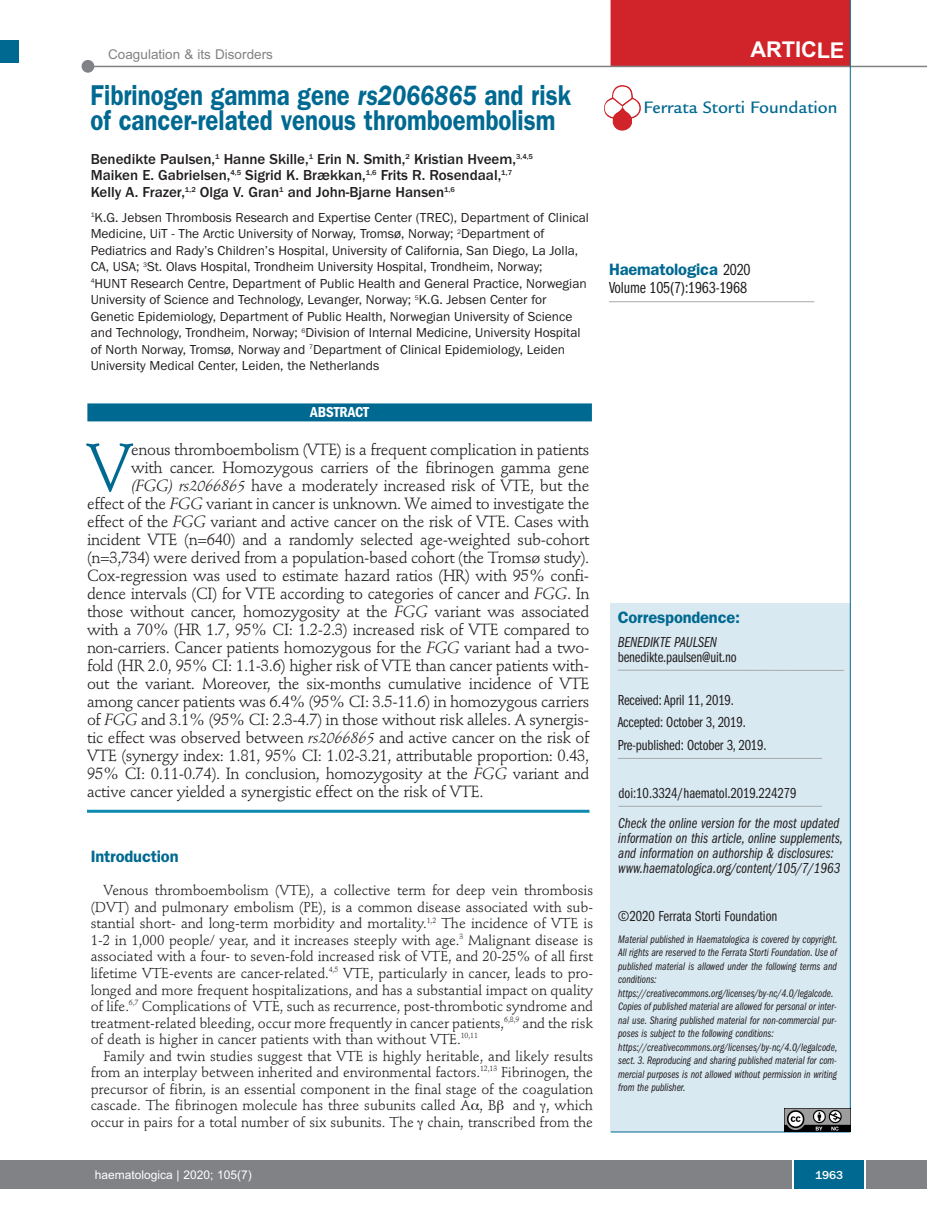
<style>
.page{position:relative;width:927px;height:1225px;background:#fff}
.page>*{position:absolute;margin:0;border:0;box-sizing:border-box;transform-origin:0 0}
.t1{font:66.45px "Stempel Schneidler";color:#006991}
.t2{font:600 28.8px/25.5px "Franklin Gothic";color:#006991;scale:.83 1}
.t3{font:700 21.75px "Arial";letter-spacing:-.01em;color:#fff}
.t4{font:500 18px "Legacy Sans";color:#006991}
.t5{font:600 16.5px "Franklin Gothic";letter-spacing:-.01em;color:#006991}
.t6{font:16.5px "Franklin Gothic Book Cmpr";letter-spacing:-.01em;color:#231f20}
.t7{font:16.05px "Stempel Schneidler";letter-spacing:-.02em;color:#231f20}
.t8{font:15px/15px "Franklin Gothic Book Cmpr Ital";color:#231f20}
.t9{font:500 15px/16.5px "Franklin Gothic";color:#231f20}
.t10{font:15px/22.5px "Franklin Gothic Book Cmpr";letter-spacing:-.01em;color:#231f20}
.t11{font:600 condensed 15px "Franklin Gothic";letter-spacing:-.005em;color:#fff}
.t12{font:14.25px/16.5px "Stempel Schneidler";letter-spacing:-.005em;color:#231f20;text-align:justify}
.t13{font:13.5px/16.5px "Franklin Gothic";color:#231f20}
.t14{font:13.5px "Arial";color:#808285}
.t15{font:12px "Arial";color:#fff}
.t16{font:500 12px "Franklin Gothic";color:#fff}
.t17{font:11.25px/13.5px "Franklin Gothic Book Cmpr Ital";color:#231f20}
.s1{font-style:italic}
.s2{font-family:"Franklin Gothic Book Cmpr";font-weight:400;color:#231f20}
</style>
<div class="page">
<div style="left:18px;top:1160px;width:909px;height:28px;background:#808285"></div>
<div style="left:794px;top:1160px;width:70px;height:28px;background:#006991"></div>
<hr style="left:792px;top:1160px;width:2px;height:28px;background:#fff">
<hr style="left:864px;top:1160px;width:2px;height:28px;background:#fff">
<div style="left:611px;top:603px;width:239px;height:529px;background:#d9e9f1"></div>
<hr style="left:618px;top:758px;width:204px;height:1px;background:#a8a9ad">
<hr style="left:618px;top:670px;width:226px;height:1px;background:#a8a9ad">
<hr style="left:611px;top:1131px;width:239px;height:1px;background:#006991">
<hr style="left:609px;top:301px;width:205px;height:1px;background:#a8a9ad">
<div style="left:611px;top:0;width:239px;height:67px;background:#d1232a"></div>
<hr style="left:87px;top:66px;width:840px;height:1px;background:#808285">
<div style="left:82px;top:60px;width:12px;height:13px;background:#808285;border-radius:50%"></div>
<hr style="left:618px;top:806px;width:204px;height:1px;background:#a8a9ad">
<hr style="left:850px;top:0;width:1px;height:1131px;background:#006991">
<img style="left:785px;top:1108px;width:65px;height:23px">
<img style="left:604px;top:85px;width:37px;height:46px">
<div style="left:0;top:40px;width:19px;height:22px;background:#006991"></div>
<div style="left:0;top:1160px;width:18px;height:28px;background:#808285"></div>
<hr style="left:87px;top:809px;width:502px;height:3px;background:#0d8aaf">
<div style="left:87px;top:403px;width:505px;height:18px;background:#006991"></div>
<p class="t14" style="left:108px;top:47px;width:166px">Coagulation &amp; its Disorders</p>
<h3 class="t3" style="left:751px;top:37px;width:95px">ARTICLE</h3>
<h2 class="t2" style="left:91px;top:85px;width:580px">Fibrinogen gamma gene <span class="s1">rs2066865</span> and risk of cancer-related venous thromboembolism</h2>
<p class="t9" style="left:91px;top:150px;width:444px">Benedikte Paulsen,<sup>1</sup> Hanne Skille,<sup>1</sup> Erin N. Smith,<sup>2</sup> Kristian Hveem,<sup>3,4,5<br></sup>Maiken E. Gabrielsen,<sup>4,5</sup> Sigrid K. Brækkan,<sup>1,6</sup> Frits R. Rosendaal,<sup>1,7<br></sup>Kelly A. Frazer,<sup>1,2</sup> Olga V. Gran<sup>1</sup> and John-Bjarne Hansen<sup>1,6</sup></p>
<p class="t13" style="left:91px;top:209px;width:500px"><sup>1</sup>K.G. Jebsen Thrombosis Research and Expertise Center (TREC), Department of Clinical Medicine, UiT - The Arctic University of Norway, Tromsø, Norway; <sup>2</sup>Department of Pediatrics and Rady’s Children’s Hospital, University of California, San Diego, La Jolla, CA, USA; <sup>3</sup>St. Olavs Hospital, Trondheim University Hospital, Trondheim, Norway;<br><sup>4</sup>HUNT Research Centre, Department of Public Health and General Practice, Norwegian University of Science and Technology, Levanger, Norway; <sup>5</sup>K.G. Jebsen Center for Genetic Epidemiology, Department of Public Health, Norwegian University of Science and Technology, Trondheim, Norway; <sup>6</sup>Division of Internal Medicine, University Hospital of North Norway, Tromsø, Norway and <sup>7</sup>Department of Clinical Epidemiology, Leiden University Medical Center, Leiden, the Netherlands</p>
<p class="t11" style="left:310px;top:407px;width:60px">ABSTRACT</p>
<h1 class="t1" style="left:87px;top:440px;width:47px">V</h1>
<p class="t7" style="left:131px;top:443px;width:460px">enous thromboembolism (VTE) is a frequent complication in patients</p>
<p class="t7" style="left:131px;top:461px;width:460px">with cancer. Homozygous carriers of the fibrinogen gamma gene</p>
<p class="t7" style="left:131px;top:479px;width:460px"><span class="s1">(FGG) rs2066865</span> have a moderately increased risk of VTE, but the</p>
<p class="t7" style="left:87px;top:497px;width:504px">effect of the <span class="s1">FGG</span> variant in cancer is unknown. We aimed to investigate the</p>
<p class="t7" style="left:87px;top:515px;width:504px">effect of the <span class="s1">FGG</span> variant and active cancer on the risk of VTE. Cases with</p>
<p class="t7" style="left:87px;top:533px;width:504px">incident VTE (n=640) and a randomly selected age-weighted sub-cohort</p>
<p class="t7" style="left:87px;top:551px;width:504px">(n=3,734) were derived from a population-based cohort (the Tromsø study).</p>
<p class="t7" style="left:87px;top:569px;width:504px">Cox-regression was used to estimate hazard ratios (HR) with 95% confi-</p>
<p class="t7" style="left:87px;top:587px;width:504px">dence intervals (CI) for VTE according to categories of cancer and <span class="s1">FGG</span>. In</p>
<p class="t7" style="left:87px;top:605px;width:504px">those without cancer, homozygosity at the <span class="s1">FGG</span> variant was associated</p>
<p class="t7" style="left:87px;top:623px;width:504px">with a 70% (HR 1.7, 95% CI: 1.2-2.3) increased risk of VTE compared to</p>
<p class="t7" style="left:87px;top:641px;width:504px">non-carriers. Cancer patients homozygous for the <span class="s1">FGG</span> variant had a two-</p>
<p class="t7" style="left:87px;top:659px;width:504px">fold (HR 2.0, 95% CI: 1.1-3.6) higher risk of VTE than cancer patients with-</p>
<p class="t7" style="left:87px;top:677px;width:504px">out the variant. Moreover, the six-months cumulative incidence of VTE</p>
<p class="t7" style="left:87px;top:695px;width:504px">among cancer patients was 6.4% (95% CI: 3.5-11.6) in homozygous carriers</p>
<p class="t7" style="left:87px;top:713px;width:504px">of <span class="s1">FGG</span> and 3.1% (95% CI: 2.3-4.7) in those without risk alleles. A synergis-</p>
<p class="t7" style="left:87px;top:731px;width:504px">tic effect was observed between <span class="s1">rs2066865</span> and active cancer on the risk of</p>
<p class="t7" style="left:87px;top:749px;width:504px">VTE (synergy index: 1.81, 95% CI: 1.02-3.21, attributable proportion: 0.43,</p>
<p class="t7" style="left:87px;top:767px;width:504px">95% CI: 0.11-0.74). In conclusion, homozygosity at the <span class="s1">FGG</span> variant and</p>
<p class="t7" style="left:87px;top:785px;width:398px">active cancer yielded a synergistic effect on the risk of VTE.</p>
<p class="t5" style="left:91px;top:851px;width:89px">Introduction</p>
<p class="t12" style="left:91px;top:883px;width:504px;text-indent:13px">Venous thromboembolism (VTE), a collective term for deep vein thrombosis (DVT) and pulmonary embolism (PE), is a common disease associated with sub&shy;stantial short- and long-term morbidity and mortality.<sup>1,2</sup> The incidence of VTE is 1-2 in 1,000 people/ year, and it increases steeply with age.<sup>3</sup> Malignant disease is associated with a four- to seven-fold increased risk of VTE, and 20-25% of all first lifetime VTE-events are cancer-related.<sup>4,5</sup> VTE, particularly in cancer, leads to pro&shy;longed and more frequent hospitalizations, and has a substantial impact on quality of life.<sup>6,7</sup> Complications of VTE, such as recurrence, post-thrombotic syndrome and treatment-related bleeding, occur more frequently in cancer patients,<sup>6,8,9</sup> and the risk of death is higher in cancer patients with than without VTE.<sup>10,11</sup></p>
<p class="t12" style="left:91px;top:1048px;width:504px;text-indent:13px">Family and twin studies suggest that VTE is highly heritable, and likely results from an interplay between inherited and environmental factors.<sup>12,13</sup> Fibrinogen, the precursor of fibrin, is an essential component in the final stage of the coagulation cascade. The fibrinogen molecule has three subunits called A , B and , which occur in pairs for a total number of six subunits. The chain, transcribed from the</p>
<p class="t4" style="left:644px;top:101px;width:196px">Ferrata Storti Foundation</p>
<p class="t5" style="left:609px;top:264px;width:143px">Haematologica <span class="s2">2020</span></p>
<p class="t6" style="left:609px;top:282px;width:140px">Volume 105(7):1963-1968</p>
<p class="t5" style="left:618px;top:612px;width:124px">Correspondence:</p>
<p class="t8" style="left:618px;top:635px;width:101px">BENEDIKTE PAULSEN</p>
<p class="t10" style="left:618px;top:646px;width:120px">benedikte.paulsen@uit.no</p>
<p class="t10" style="left:618px;top:690px;width:150px">Received: April 11, 2019.<br>Accepted: October 3, 2019.<br>Pre-published: October 3, 2019.</p>
<p class="t10" style="left:618px;top:782px;width:180px">doi:10.3324/haematol.2019.224279</p>
<p class="t8" style="left:618px;top:817px;width:226px">Check the online version for the most updated information on this article, online supplements, and information on authorship &amp; disclosures: www.haematologica.org/content/105/7/1963</p>
<p class="t10" style="left:618px;top:906px;width:161px">©2020 Ferrata Storti Foundation</p>
<p class="t17" style="left:618px;top:933px;width:221px">Material published in Haematologica is covered by copyright.<br>All rights are reserved to the Ferrata Storti Foundation. Use of published material is allowed under the following terms and conditions: https://creativecommons.org/licenses/by-nc/4.0/legalcode.<br>Copies of published material are allowed for personal or inter&shy;nal use. Sharing published material for non-commercial pur&shy;poses is subject to the following conditions: https://creativecommons.org/licenses/by-nc/4.0/legalcode, sect. 3. Reproducing and sharing published material for com&shy;mercial purposes is not allowed without permission in writing from the publisher.</p>
<p class="t15" style="left:95px;top:1167px;width:158px">haematologica | 2020; 105(7)</p>
<p class="t16" style="left:815px;top:1167px;width:30px">1963</p>
</div>
